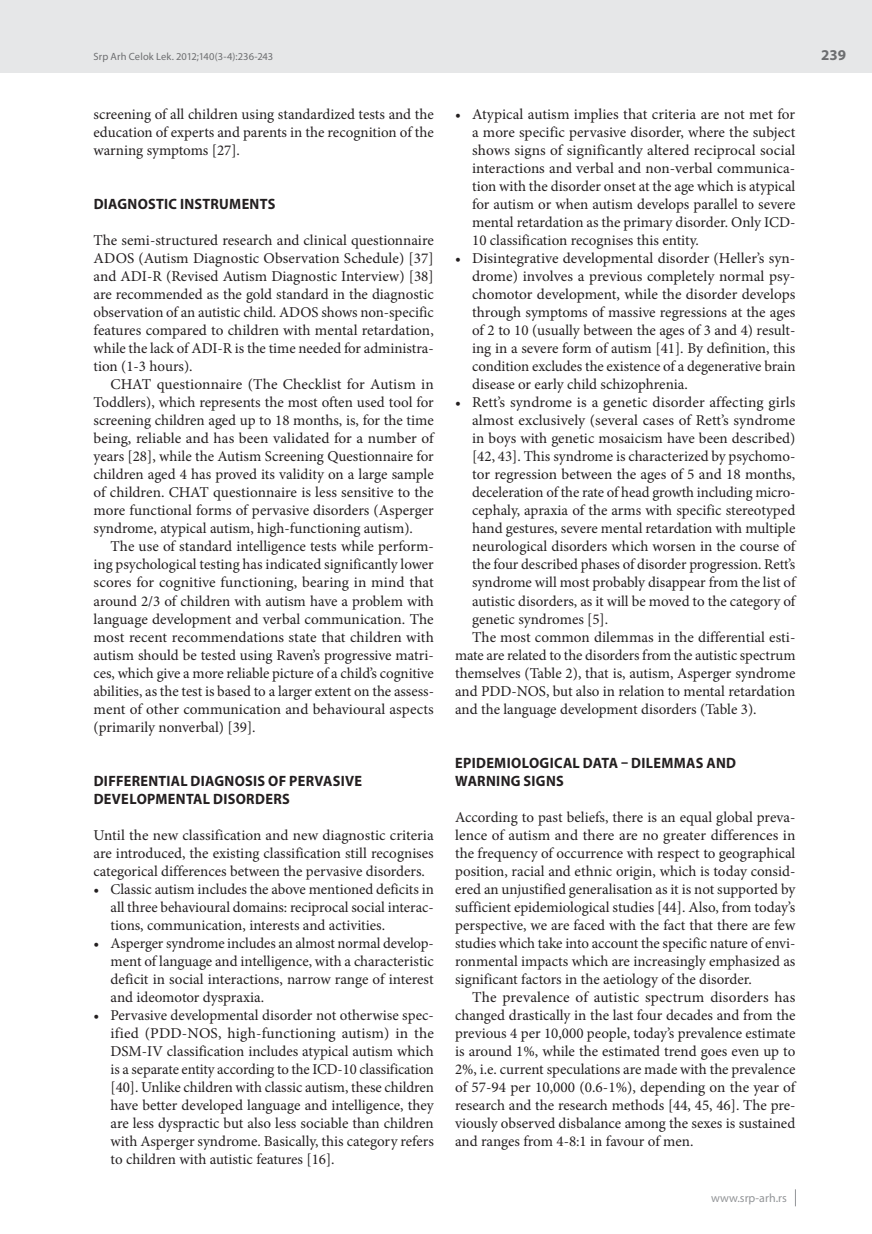
<style>
.page{position:relative;width:872px;height:1234px;background:#fff}
.page>*{position:absolute;margin:0;border:0;box-sizing:border-box;transform-origin:0 0}
.t1{font:15px/18px "Minion Pro";color:#231f20;text-align:justify}
.t2{font:700 15px/18px "Myriad Pro";letter-spacing:.025em;color:#231f20;scale:.95 1}
.t3{font:700 15px "Myriad Pro";color:#6d6e70}
.t4{font:12px "Myriad Pro";color:#939598}
.t5{font:10.5px "Myriad Pro";letter-spacing:.01em;color:#6d6e70}
</style>
<div class="page">
<div style="left:0;top:0;width:872px;height:72px;background:#e6e7e8"></div>
<svg style="left:795px;top:1189px;width:1px;height:16px"></svg>
<p class="t5" style="left:94px;top:52px;width:181px">Srp Arh Celok Lek. 2012;140(3-4):236-243</p>
<p class="t1" style="left:94px;top:107px;width:342px">screening of all children using standardized tests and the education of experts and parents in the recognition of the warning symptoms [27].</p>
<p class="t2" style="left:94px;top:196px;width:193px">DIAGNOSTIC INSTRUMENTS</p>
<p class="t1" style="left:94px;top:233px;width:342px">The semi-structured research and clinical questionnaire ADOS (Autism Diagnostic Observation Schedule) [37] and ADI-R (Revised Autism Diagnostic Interview) [38] are recommended as the gold standard in the diagnostic observation of an autistic child. ADOS shows non-specific features compared to children with mental retardation, while the lack of ADI-R is the time needed for administra&shy;tion (1-3 hours).</p>
<p class="t1" style="left:94px;top:377px;width:342px;text-indent:17px">CHAT questionnaire (The Checklist for Autism in Toddlers), which represents the most often used tool for screening children aged up to 18 months, is, for the time being, reliable and has been validated for a number of years [28], while the Autism Screening Questionnaire for children aged 4 has proved its validity on a large sample of children. CHAT questionnaire is less sensitive to the more functional forms of pervasive disorders (Asperger syndrome, atypical autism, high-functioning autism).</p>
<p class="t1" style="left:94px;top:539px;width:342px;text-indent:17px">The use of standard intelligence tests while perform&shy;ing psychological testing has indicated significantly lower scores for cognitive functioning, bearing in mind that around 2/3 of children with autism have a problem with language development and verbal communication. The most recent recommendations state that children with autism should be tested using Raven’s progressive matri&shy;ces, which give a more reliable picture of a child’s cognitive abilities, as the test is based to a larger extent on the assess&shy;ment of other communication and behavioural aspects (primarily nonverbal) [39].</p>
<p class="t2" style="left:94px;top:772px;width:284px">DIFFERENTIAL DIAGNOSIS OF PERVASIVE<br>DEVELOPMENTAL DISORDERS</p>
<p class="t1" style="left:94px;top:827px;width:342px">Until the new classification and new diagnostic criteria are introduced, the existing classification still recognises categorical differences between the pervasive disorders.</p>
<p class="t1" style="left:111px;top:881px;width:325px;text-indent:-17px">• Classic autism includes the above mentioned deficits in all three behavioural domains: reciprocal social interac&shy;tions, communication, interests and activities.</p>
<p class="t1" style="left:111px;top:935px;width:325px;text-indent:-17px">• Asperger syndrome includes an almost normal develop&shy;ment of language and intelligence, with a characteristic deficit in social interactions, narrow range of interest and ideomotor dyspraxia.</p>
<p class="t1" style="left:111px;top:1007px;width:325px;text-indent:-17px">• Pervasive developmental disorder not otherwise spec&shy;ified (PDD-NOS, high-functioning autism) in the DSM-IV classification includes atypical autism which is a separate entity according to the ICD-10 classification [40]. Unlike children with classic autism, these children have better developed language and intelligence, they are less dyspractic but also less sociable than children with Asperger syndrome. Basically, this category refers to children with autistic features [16].</p>
<p class="t1" style="left:472px;top:107px;width:325px;text-indent:-17px">• Atypical autism implies that criteria are not met for a more specific pervasive disorder, where the subject shows signs of significantly altered reciprocal social interactions and verbal and non-verbal communica&shy;tion with the disorder onset at the age which is atypical for autism or when autism develops parallel to severe mental retardation as the primary disorder. Only ICD-10 classification recognises this entity.</p>
<p class="t1" style="left:472px;top:251px;width:325px;text-indent:-17px">• Disintegrative developmental disorder (Heller’s syn&shy;drome) involves a previous completely normal psy&shy;chomotor development, while the disorder develops through symptoms of massive regressions at the ages of 2 to 10 (usually between the ages of 3 and 4) result&shy;ing in a severe form of autism [41]. By definition, this condition excludes the existence of a degenerative brain disease or early child schizophrenia.</p>
<p class="t1" style="left:455px;top:395px;width:342px">• Rett’s syndrome is a genetic disorder affecting girls</p>
<p class="t1" style="left:472px;top:413px;width:325px">almost exclusively (several cases of Rett’s syndrome</p>
<p class="t1" style="left:472px;top:431px;width:325px">in boys with genetic mosaicism have been described)</p>
<p class="t1" style="left:472px;top:449px;width:325px">[42, 43]. This syndrome is characterized by psychomo-</p>
<p class="t1" style="left:472px;top:467px;width:325px">tor regression between the ages of 5 and 18 months,</p>
<p class="t1" style="left:472px;top:485px;width:325px">deceleration of the rate of head growth including micro-</p>
<p class="t1" style="left:472px;top:503px;width:325px">cephaly, apraxia of the arms with specific stereotyped</p>
<p class="t1" style="left:472px;top:521px;width:325px">hand gestures, severe mental retardation with multiple</p>
<p class="t1" style="left:472px;top:539px;width:325px">neurological disorders which worsen in the course of</p>
<p class="t1" style="left:472px;top:557px;width:325px">the four described phases of disorder progression. Rett’s</p>
<p class="t1" style="left:472px;top:575px;width:325px">syndrome will most probably disappear from the list of</p>
<p class="t1" style="left:472px;top:593px;width:325px">autistic disorders, as it will be moved to the category of</p>
<p class="t1" style="left:472px;top:611px;width:138px">genetic syndromes [5].</p>
<p class="t1" style="left:472px;top:629px;width:325px">The most common dilemmas in the differential esti-</p>
<p class="t1" style="left:455px;top:647px;width:342px">mate are related to the disorders from the autistic spectrum</p>
<p class="t1" style="left:455px;top:665px;width:342px">themselves (Table 2), that is, autism, Asperger syndrome</p>
<p class="t1" style="left:455px;top:683px;width:341px">and PDD-NOS, but also in relation to mental retardation</p>
<p class="t1" style="left:455px;top:701px;width:303px">and the language development disorders (Table 3).</p>
<p class="t2" style="left:455px;top:754px;width:297px">EPIDEMIOLOGICAL DATA – DILEMMAS AND<br>WARNING SIGNS</p>
<p class="t1" style="left:455px;top:809px;width:342px">According to past beliefs, there is an equal global preva&shy;lence of autism and there are no greater differences in the frequency of occurrence with respect to geographical position, racial and ethnic origin, which is today consid&shy;ered an unjustified generalisation as it is not supported by sufficient epidemiological studies [44]. Also, from today’s perspective, we are faced with the fact that there are few studies which take into account the specific nature of envi&shy;ronmental impacts which are increasingly emphasized as significant factors in the aetiology of the disorder.</p>
<p class="t1" style="left:455px;top:989px;width:342px;text-indent:17px">The prevalence of autistic spectrum disorders has changed drastically in the last four decades and from the previous 4 per 10,000 people, today’s prevalence estimate is around 1%, while the estimated trend goes even up to 2%, i.e. current speculations are made with the prevalence of 57-94 per 10,000 (0.6-1%), depending on the year of research and the research methods [44, 45, 46]. The pre&shy;viously observed disbalance among the sexes is sustained and ranges from 4-8:1 in favour of men.</p>
<p class="t4" style="left:711px;top:1192px;width:77px">www.srp-arh.rs</p>
<p class="t3" style="left:821px;top:49px;width:26px">239</p>
</div>
